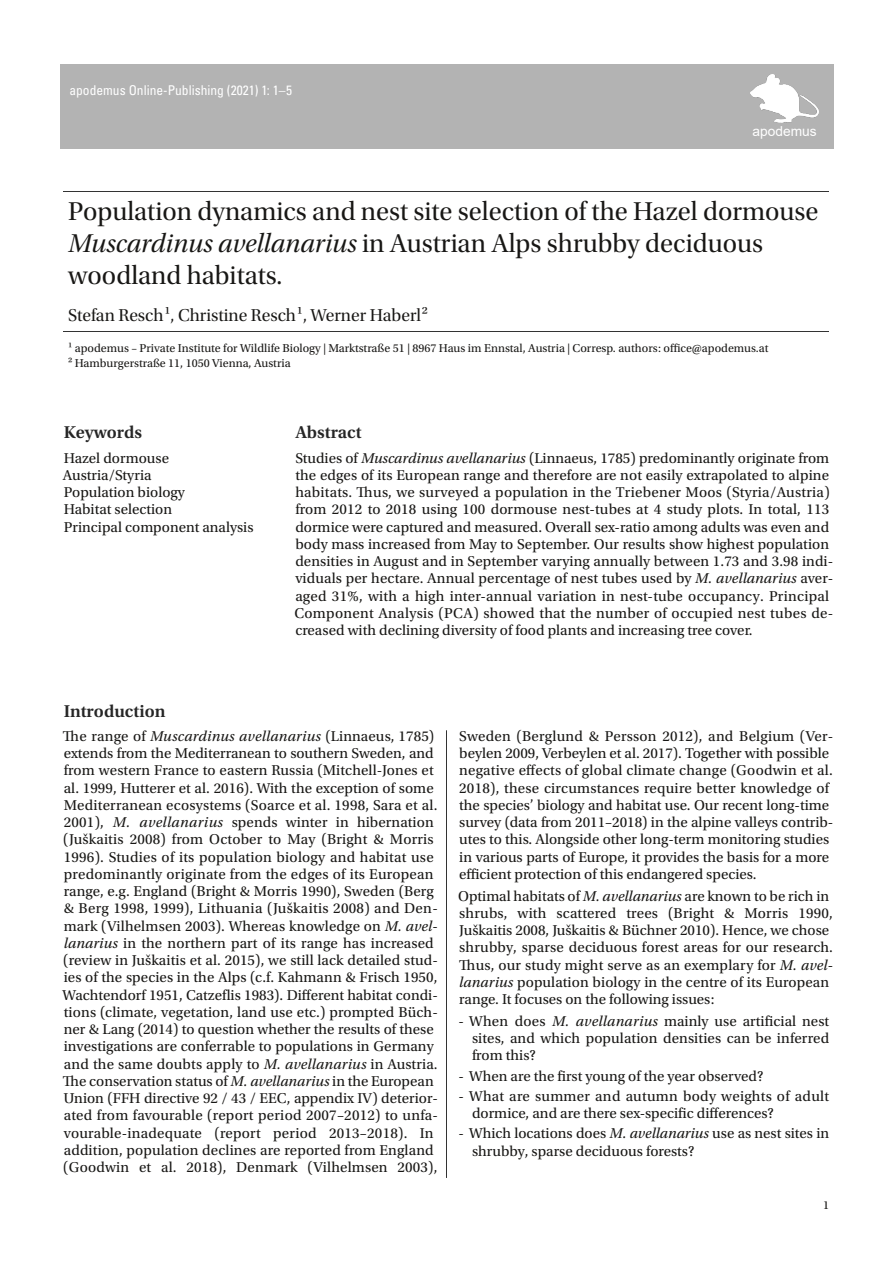
<style>
.page{position:relative;width:893px;height:1263px;background:#fff}
.page>*{position:absolute;margin:0;border:0;box-sizing:border-box;transform-origin:0 0}
.t1{font:27px/32.4px "Utopia Std Subh";color:#181715}
.t2{font:18px "Utopia Std Subh";color:#181715}
.t3{font:600 18px "Utopia Std";color:#262626}
.t4{font:15px/17.2px "Utopia Std";letter-spacing:.005em;color:#181715}
.t5{font:13.8px "Arial";color:#fff}
.t6{font:condensed 13.5px "Univers LT Std";color:#fff}
.t7{font:12px/14.4px "Utopia Std";color:#181715}
.s1{font-family:"Utopia Std Subh It"}
.s2{font-style:italic}
</style>
<div class="page">
<div style="left:60px;top:65px;width:773px;height:84px;background:#b3b3b3"></div>
<img style="left:751px;top:75px;width:68px;height:48px">
<hr style="left:64px;top:191px;width:765px;height:1px;background:#333">
<hr style="left:64px;top:331px;width:765px;height:1px;background:#333">
<hr style="left:446px;top:730px;width:1px;height:448px;background:#333">
<p class="t6" style="left:69px;top:85px;width:224px">apodemus Online-Publishing (2021) 1: 1–5</p>
<p class="t5" style="left:753px;top:126px;width:66px">apodemus</p>
<h1 class="t1" style="left:68px;top:197px;width:752px">Population dynamics and nest site selection of the Hazel dormouse<br><span class="s1">Muscardinus avellanarius</span> in Austrian Alps shrubby deciduous woodland habitats.</h1>
<p class="t2" style="left:68px;top:308px;width:361px">Stefan Resch¹, Christine Resch¹, Werner Haberl²</p>
<p class="t7" style="left:68px;top:342px;width:702px">¹ apodemus – Private Institute for Wildlife Biology | Marktstraße 51 | 8967 Haus im Ennstal, Austria | Corresp. authors: office@apodemus.at<br>² Hamburgerstraße 11, 1050 Vienna, Austria</p>
<p class="t3" style="left:64px;top:425px;width:80px">Keywords</p>
<p class="t4" style="left:63px;top:450px;width:192px">Hazel dormouse<br>Austria/Styria<br>Population biology<br>Habitat selection<br>Principal component analysis</p>
<p class="t3" style="left:64px;top:704px;width:103px">Introduction</p>
<p class="t3" style="left:295px;top:425px;width:68px">Abstract</p>
<p class="t4" style="left:294px;top:450px;width:540px">Studies of <span class="s2">Muscardinus avellanarius</span> (Linnaeus, 1785) predominantly originate from the edges of its European range and therefore are not easily extrapolated to alpine habitats. Thus, we surveyed a population in the Triebener Moos (Styria/Austria) from 2012 to 2018 using 100 dormouse nest-tubes at 4 study plots. In total, 113 dormice were captured and measured. Overall sex-ratio among adults was even and body mass increased from May to September. Our results show highest population densities in August and in September varying annually between 1.73 and 3.98 indi‐ viduals per hectare. Annual percentage of nest tubes used by <span class="s2">M. avellanarius</span> aver‐ aged 31%, with a high inter-annual variation in nest-tube occupancy. Principal Component Analysis (PCA) showed that the number of occupied nest tubes de‐ creased with declining diversity of food plants and increasing tree cover.</p>
<p class="t4" style="left:62px;top:729px;width:377px">The range of <span class="s2">Muscardinus avellanarius</span> (Linnaeus, 1785) extends from the Mediterranean to southern Sweden, and from western France to eastern Russia (Mitchell-Jones et al. 1999, Hutterer et al. 2016). With the exception of some Mediterranean ecosystems (Soarce et al. 1998, Sara et al.<br>2001), <span class="s2">M. avellanarius</span> spends winter in hibernation (Juškaitis 2008) from October to May (Bright &amp; Morris 1996). Studies of its population biology and habitat use predominantly originate from the edges of its European range, e.g. England (Bright &amp; Morris 1990), Sweden (Berg &amp; Berg 1998, 1999), Lithuania (Juškaitis 2008) and Den‐ mark (Vilhelmsen 2003). Whereas knowledge on <span class="s2">M. avel‐ lanarius</span> in the northern part of its range has increased (review in Juškaitis et al. 2015), we still lack detailed stud‐ ies of the species in the Alps (c.f. Kahmann &amp; Frisch 1950, Wachtendorf 1951, Catzeflis 1983). Different habitat condi‐ tions (climate, vegetation, land use etc.) prompted Büch‐ ner &amp; Lang (2014) to question whether the results of these investigations are conferrable to populations in Germany and the same doubts apply to <span class="s2">M. avellanarius</span> in Austria.<br>The conservation status of <span class="s2">M. avellanarius</span> in the European Union (FFH directive 92 / 43 / EEC, appendix IV) deterior‐ ated from favourable (report period 2007–2012) to unfa‐ vourable-inadequate (report period 2013–2018). In addition, population declines are reported from England (Goodwin et al. 2018), Denmark (Vilhelmsen 2003),</p>
<p class="t4" style="left:459px;top:729px;width:376px">Sweden (Berglund &amp; Persson 2012), and Belgium (Ver‐ beylen 2009, Verbeylen et al. 2017). Together with possible negative effects of global climate change (Goodwin et al.<br>2018), these circumstances require better knowledge of the species’ biology and habitat use. Our recent long-time survey (data from 2011–2018) in the alpine valleys contrib‐ utes to this. Alongside other long-term monitoring studies in various parts of Europe, it provides the basis for a more efficient protection of this endangered species.</p>
<p class="t4" style="left:458px;top:888px;width:376px">Optimal habitats of <span class="s2">M. avellanarius</span> are known to be rich in shrubs, with scattered trees (Bright &amp; Morris 1990, Juškaitis 2008, Juškaitis &amp; Büchner 2010). Hence, we chose shrubby, sparse deciduous forest areas for our research.<br>Thus, our study might serve as an exemplary for <span class="s2">M. avel‐ lanarius</span> population biology in the centre of its European range. It focuses on the following issues:</p>
<p class="t4" style="left:472px;top:1014px;width:359px;text-align:justify;text-indent:-14px">- When does <span class="s2">M. avellanarius</span> mainly use artificial nest sites, and which population densities can be inferred from this?</p>
<p class="t4" style="left:458px;top:1068px;width:306px">- When are the first young of the year observed?</p>
<p class="t4" style="left:472px;top:1089px;width:359px;text-indent:-14px">- What are summer and autumn body weights of adult dormice, and are there sex-specific differences?</p>
<p class="t4" style="left:472px;top:1126px;width:359px;text-indent:-14px">- Which locations does <span class="s2">M. avellanarius</span> use as nest sites in shrubby, sparse deciduous forests?</p>
<p class="t7" style="left:823px;top:1199px;width:7px">1</p>
</div>
